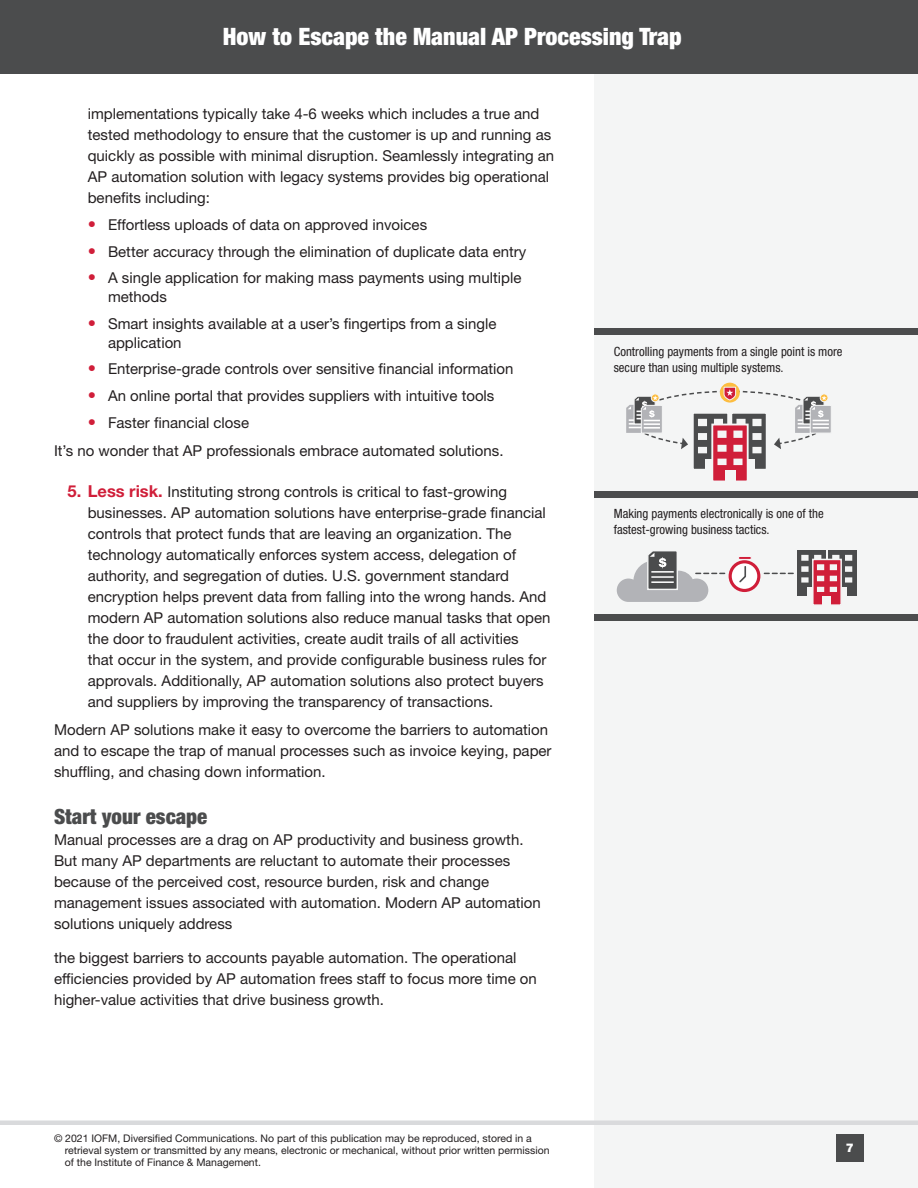
<style>
.page{position:relative;width:918px;height:1188px;background:#fff}
.page>*{position:absolute;margin:0;border:0;box-sizing:border-box;transform-origin:0 0}
.t1{font:900 condensed 24px "Helvetica Neue LT Std";color:#fff}
.t2{font:900 condensed 21px "Helvetica Neue LT Std";color:#4b4c4d}
.t3{font:15px/21px "Helvetica Neue LT Std";color:#231f20}
.t4{font:condensed 12.75px/15.8px "Helvetica Neue LT Std";color:#231f20}
.t5{font:900 12px "Helvetica Neue LT Std";color:#fff}
.t6{font:10.5px/12px "Helvetica Neue LT Std";color:#231f20}
.s1{font-weight:700;font-size:16.5px;color:#d01e39}
</style>
<div class="page">
<div style="left:594px;top:0;width:324px;height:1188px;background:#f4f5f5"></div>
<div style="left:0;top:0;width:918px;height:74px;background:#4b4c4d"></div>
<div style="left:836px;top:1134px;width:28px;height:28px;background:#4b4c4d"></div>
<div style="left:0;top:1120px;width:918px;height:5px;background:#d9dadc"></div>
<div style="left:594px;top:328px;width:324px;height:6px;background:#4b4c4d"></div>
<div style="left:594px;top:492px;width:324px;height:6px;background:#4b4c4d"></div>
<div style="left:730px;top:412px;width:38px;height:59px;background:#4b4c4d;border:2px solid #f4f5f5"></div>
<div style="left:744px;top:459px;width:10px;height:10px;background:#f4f5f5"></div>
<div style="left:692px;top:412px;width:37px;height:59px;background:#4b4c4d;border:2px solid #f4f5f5"></div>
<div style="left:705px;top:459px;width:11px;height:11px;background:#f4f5f5"></div>
<div style="left:711px;top:424px;width:38px;height:58px;background:#d01e39;border:2px solid #f4f5f5"></div>
<div style="left:725px;top:471px;width:10px;height:11px;background:#f4f5f5"></div>
<div style="left:720px;top:383px;width:20px;height:20px;background:#fdbd40;border-radius:50%"></div>
<svg style="left:626px;top:386px;width:205px;height:79px"></svg>
<div style="left:594px;top:614px;width:324px;height:7px;background:#4b4c4d"></div>
<svg style="left:730px;top:562px;width:29px;height:28px"></svg>
<div style="left:729px;top:560px;width:31px;height:32px;border:3px solid #d01e39;border-radius:50%"></div>
<svg style="left:738px;top:565px;width:9px;height:19px"></svg>
<svg style="left:738px;top:557px;width:13px;height:2px"></svg>
<div style="left:828px;top:550px;width:28px;height:46px;background:#4b4c4d"></div>
<div style="left:838px;top:587px;width:9px;height:10px;background:#f4f5f5"></div>
<div style="left:797px;top:550px;width:29px;height:46px;background:#4b4c4d"></div>
<div style="left:807px;top:587px;width:9px;height:10px;background:#f4f5f5"></div>
<div style="left:812px;top:559px;width:30px;height:47px;background:#d01e39;border:2px solid #f4f5f5"></div>
<svg style="left:801px;top:555px;width:51px;height:37px"></svg>
<div style="left:823px;top:596px;width:8px;height:10px;background:#f4f5f5"></div>
<svg style="left:617px;top:551px;width:108px;height:51px"></svg>
<svg style="left:764px;top:573px;width:29px;height:1px"></svg>
<h1 class="t1" style="left:223px;top:22px;width:460px">How to Escape the Manual AP Processing Trap</h1>
<p class="t3" style="left:88px;top:103px;width:468px">implementations typically take 4-6 weeks which includes a true and tested methodology to ensure that the customer is up and running as quickly as possible with minimal disruption. Seamlessly integrating an AP automation solution with legacy systems provides big operational benefits including:</p>
<p class="t3" style="left:88px;top:214px;width:341px"><span class="s1">•</span> Effortless uploads of data on approved invoices</p>
<p class="t3" style="left:88px;top:241px;width:440px"><span class="s1">•</span> Better accuracy through the elimination of duplicate data entry</p>
<p class="t3" style="left:108px;top:268px;width:415px;line-height:19.5px;text-indent:-20px"><span class="s1">•</span> A single application for making mass payments using multiple methods</p>
<p class="t3" style="left:108px;top:313px;width:390px;line-height:19.5px;text-indent:-20px"><span class="s1">•</span> Smart insights available at a user’s fingertips from a single application</p>
<p class="t3" style="left:88px;top:358px;width:427px"><span class="s1">•</span> Enterprise-grade controls over sensitive financial information</p>
<p class="t3" style="left:88px;top:385px;width:408px"><span class="s1">•</span> An online portal that provides suppliers with intuitive tools</p>
<p class="t3" style="left:54px;top:409px;width:451px;line-height:27.8px;text-indent:34px"><span class="s1">•</span> Faster financial close<br>It’s no wonder that AP professionals embrace automated solutions.</p>
<p class="t3" style="left:88px;top:481px;width:464px;text-indent:-20px"><span class="s1">5. Less risk.</span> Instituting strong controls is critical to fast-growing businesses. AP automation solutions have enterprise-grade financial controls that protect funds that are leaving an organization. The technology automatically enforces system access, delegation of authority, and segregation of duties. U.S. government standard encryption helps prevent data from falling into the wrong hands. And modern AP automation solutions also reduce manual tasks that open the door to fraudulent activities, create audit trails of all activities<br>that occur in the system, and provide configurable business rules for approvals. Additionally, AP automation solutions also protect buyers and suppliers by improving the transparency of transactions.</p>
<p class="t3" style="left:54px;top:719px;width:499px">Modern AP solutions make it easy to overcome the barriers to automation and to escape the trap of manual processes such as invoice keying, paper shuffling, and chasing down information.</p>
<h2 class="t2" style="left:54px;top:803px;width:155px">Start your escape</h2>
<p class="t3" style="left:54px;top:829px;width:488px">Manual processes are a drag on AP productivity and business growth.<br>But many AP departments are reluctant to automate their processes because of the perceived cost, resource burden, risk and change management issues associated with automation. Modern AP automation solutions uniquely address</p>
<p class="t3" style="left:54px;top:947px;width:484px">the biggest barriers to accounts payable automation. The operational efficiencies provided by AP automation frees staff to focus more time on higher-value activities that drive business growth.</p>
<p class="t6" style="left:65px;top:1132px;width:486px;text-indent:-11px">© 2021 IOFM, Diversified Communications. No part of this publication may be reproduced, stored in a retrieval system or transmitted by any means, electronic or mechanical, without prior written permission of the Institute of Finance &amp; Management.</p>
<p class="t4" style="left:614px;top:343px;width:230px">Controlling payments from a single point is more secure than using multiple systems.</p>
<p class="t4" style="left:614px;top:506px;width:211px">Making payments electronically is one of the fastest-growing business tactics.</p>
<p class="t5" style="left:846px;top:1141px;width:10px">7</p>
</div>
